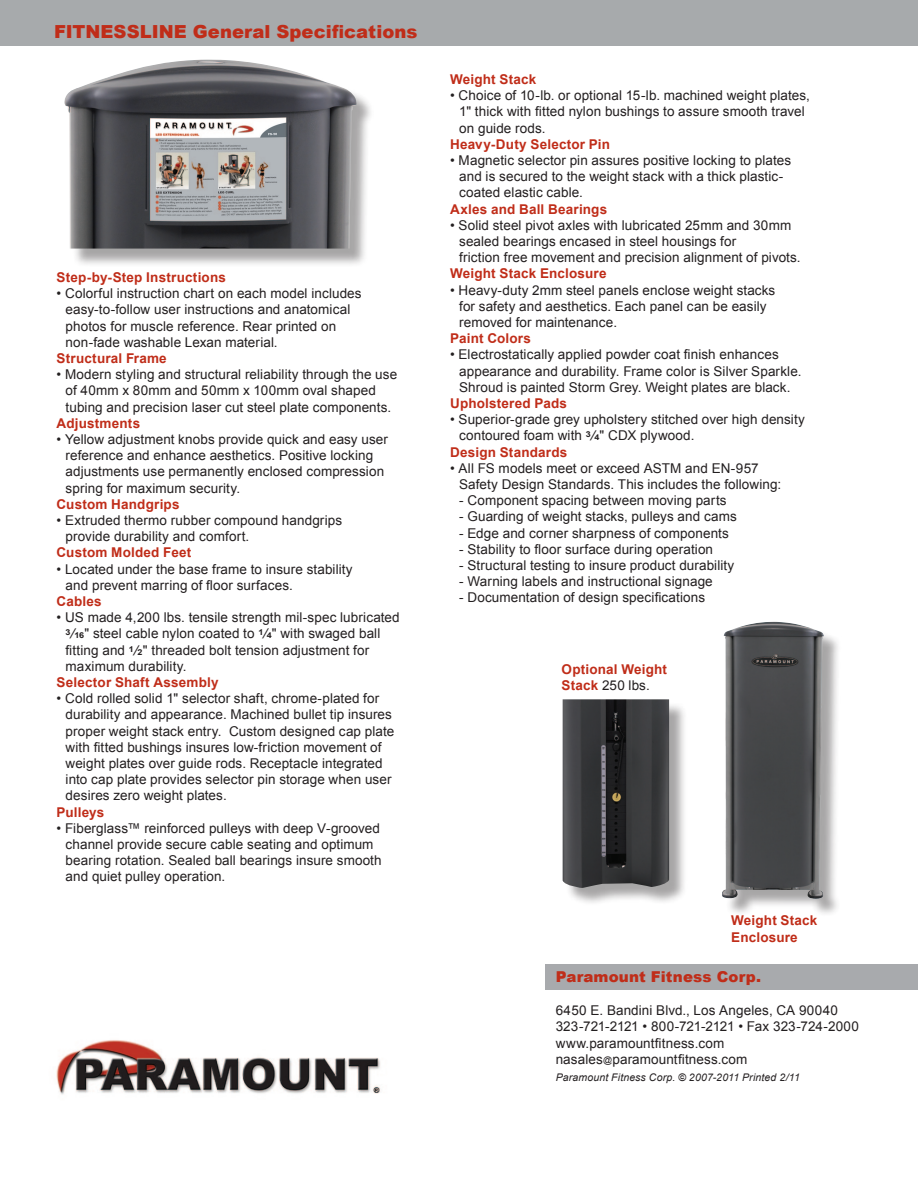
<style>
.page{position:relative;width:918px;height:1188px;background:#fff}
.page>*{position:absolute;margin:0;border:0;box-sizing:border-box;transform-origin:0 0}
.t1{font:900 18px "Arial";letter-spacing:.005em;color:#c02d19}
.t2{font:900 15px "Arial";letter-spacing:.01em;color:#c02d19}
.t3{font:13.5px/16.2px "Arial";letter-spacing:.005em;color:#231f20}
.t4{font:700 13.5px/16.2px "Arial";letter-spacing:.015em;color:#c02d19}
.t5{font:italic 10.5px "Arial";letter-spacing:.015em;color:#231f20}
.s1{font-weight:700}
.s2{font-weight:700;font-size:8.1px}
.s3{font-weight:400;color:#231f20}
.s4{font-size:9px}
</style>
<div class="page">
<div style="left:545px;top:964px;width:373px;height:26px;background:#a8aaad"></div>
<div style="left:0;top:0;width:918px;height:46px;background:#a7aaac"></div>
<div style="left:724px;top:624px;width:117px;height:293px;background:#231f20;opacity:.4"></div>
<img style="left:722px;top:622px;width:102px;height:277px">
<div style="left:565px;top:702px;width:123px;height:204px;background:#231f20;opacity:.4"></div>
<img style="left:563px;top:699px;width:106px;height:189px">
<div style="left:66px;top:62px;width:308px;height:205px;background:#231f20;opacity:.4"></div>
<img style="left:64px;top:60px;width:293px;height:189px">
<img style="left:56px;top:1040px;width:324px;height:55px">
<h1 class="t1" style="left:54px;top:22px;width:365px">FITNESSLINE General Specifications</h1>
<p class="t4" style="left:57px;top:269px;width:171px">Step-by-Step Instructions</p>
<p class="t3" style="left:66px;top:285px;width:298px;text-indent:-9px">• Colorful instruction chart on each model includes easy-to-follow user instructions and anatomical photos for muscle reference. Rear printed on non-fade washable Lexan material.</p>
<p class="t4" style="left:57px;top:350px;width:112px">Structural Frame</p>
<p class="t3" style="left:66px;top:366px;width:333px;text-indent:-9px">• Modern styling and structural reliability through the use of 40mm x 80mm and 50mm x 100mm oval shaped tubing and precision laser cut steel plate components.</p>
<p class="t4" style="left:57px;top:415px;width:85px">Adjustments</p>
<p class="t3" style="left:66px;top:431px;width:324px;text-indent:-9px">• Yellow adjustment knobs provide quick and easy user reference and enhance aesthetics. Positive locking adjustments use permanently enclosed compression spring for maximum security.</p>
<p class="t4" style="left:57px;top:496px;width:124px">Custom Handgrips</p>
<p class="t3" style="left:66px;top:512px;width:278px;text-indent:-9px">• Extruded thermo rubber compound handgrips provide durability and comfort.</p>
<p class="t4" style="left:57px;top:545px;width:136px">Custom Molded Feet</p>
<p class="t3" style="left:66px;top:561px;width:289px;text-indent:-9px">• Located under the base frame to insure stability and prevent marring of floor surfaces.</p>
<p class="t4" style="left:57px;top:593px;width:47px">Cables</p>
<p class="t3" style="left:66px;top:609px;width:336px;text-indent:-9px">• US made 4,200 lbs. tensile strength mil-spec lubricated <sup>3</sup> <span class="s1">⁄</span><span class="s2">16</span>" steel cable nylon coated to <sup>1</sup><span class="s1">⁄</span><span class="s2">4</span>" with swaged ball fitting and <sup>1</sup><span class="s1">⁄</span><span class="s2">2</span>" threaded bolt tension adjustment for maximum durability.</p>
<p class="t4" style="left:57px;top:674px;width:163px">Selector Shaft Assembly</p>
<p class="t3" style="left:66px;top:690px;width:330px;text-indent:-9px">• Cold rolled solid 1" selector shaft, chrome-plated for durability and appearance. Machined bullet tip insures proper weight stack entry. Custom designed cap plate with fitted bushings insures low-friction movement of weight plates over guide rods. Receptacle integrated into cap plate provides selector pin storage when user desires zero weight plates.</p>
<p class="t4" style="left:57px;top:804px;width:49px">Pulleys</p>
<p class="t3" style="left:66px;top:820px;width:318px;text-indent:-9px">• Fiberglass™ reinforced pulleys with deep V-grooved channel provide secure cable seating and optimum bearing rotation. Sealed ball bearings insure smooth and quiet pulley operation.</p>
<p class="t4" style="left:450px;top:71px;width:88px">Weight Stack</p>
<p class="t3" style="left:459px;top:87px;width:352px;text-indent:-9px">• Choice of 10-lb. or optional 15-lb. machined weight plates,<br>1" thick with fitted nylon bushings to assure smooth travel on guide rods.</p>
<p class="t4" style="left:450px;top:136px;width:161px">Heavy-Duty Selector Pin</p>
<p class="t3" style="left:459px;top:152px;width:333px;text-indent:-9px">• Magnetic selector pin assures positive locking to plates and is secured to the weight stack with a thick plastic&shy;coated elastic cable.</p>
<p class="t4" style="left:450px;top:201px;width:159px">Axles and Ball Bearings</p>
<p class="t3" style="left:459px;top:217px;width:343px;text-indent:-9px">• Solid steel pivot axles with lubricated 25mm and 30mm sealed bearings encased in steel housings for<br>friction free movement and precision alignment of pivots.</p>
<p class="t4" style="left:450px;top:266px;width:158px">Weight Stack Enclosure</p>
<p class="t3" style="left:459px;top:282px;width:318px;text-indent:-9px">• Heavy-duty 2mm steel panels enclose weight stacks for safety and aesthetics. Each panel can be easily removed for maintenance.</p>
<p class="t4" style="left:450px;top:330px;width:82px">Paint Colors</p>
<p class="t3" style="left:459px;top:347px;width:344px;text-indent:-9px">• Electrostatically applied powder coat finish enhances appearance and durability. Frame color is Silver Sparkle.<br>Shroud is painted Storm Grey. Weight plates are black.</p>
<p class="t4" style="left:450px;top:395px;width:118px">Upholstered Pads</p>
<p class="t3" style="left:450px;top:411px;width:356px">• Superior-grade grey upholstery stitched over high density</p>
<p class="t3" style="left:459px;top:428px;width:237px">contoured foam with <sup>3</sup> <span class="s1">⁄</span><span class="s2">4</span>" CDX plywood.</p>
<p class="t4" style="left:450px;top:444px;width:119px">Design Standards</p>
<p class="t3" style="left:459px;top:460px;width:323px;text-indent:-9px">• All FS models meet or exceed ASTM and EN-957<br>Safety Design Standards. This includes the following:</p>
<p class="t3" style="left:459px;top:492px;width:269px">- Component spacing between moving parts</p>
<p class="t3" style="left:459px;top:509px;width:279px">- Guarding of weight stacks, pulleys and cams</p>
<p class="t3" style="left:459px;top:525px;width:271px">- Edge and corner sharpness of components</p>
<p class="t3" style="left:459px;top:541px;width:255px">- Stability to floor surface during operation</p>
<p class="t3" style="left:459px;top:557px;width:277px">- Structural testing to insure product durability</p>
<p class="t3" style="left:459px;top:573px;width:255px">- Warning labels and instructional signage</p>
<p class="t3" style="left:459px;top:590px;width:247px">- Documentation of design specifications</p>
<p class="t4" style="left:562px;top:661px;width:107px">Optional Weight<br>Stack <span class="s3">250 lbs.</span></p>
<p class="t4" style="left:731px;top:913px;width:88px">Weight Stack<br>Enclosure</p>
<p class="t2" style="left:556px;top:968px;width:207px">Paramount Fitness Corp.</p>
<p class="t3" style="left:556px;top:1002px;width:305px">6450 E. Bandini Blvd., Los Angeles, CA 90040<br>323-721-2121 • 800-721-2121 • Fax 323-724-2000 www.paramountfitness.com nasales<span class="s4">@</span>paramountfitness.com</p>
<p class="t5" style="left:556px;top:1071px;width:246px">Paramount Fitness Corp. © 2007-2011 Printed 2/11</p>
</div>
